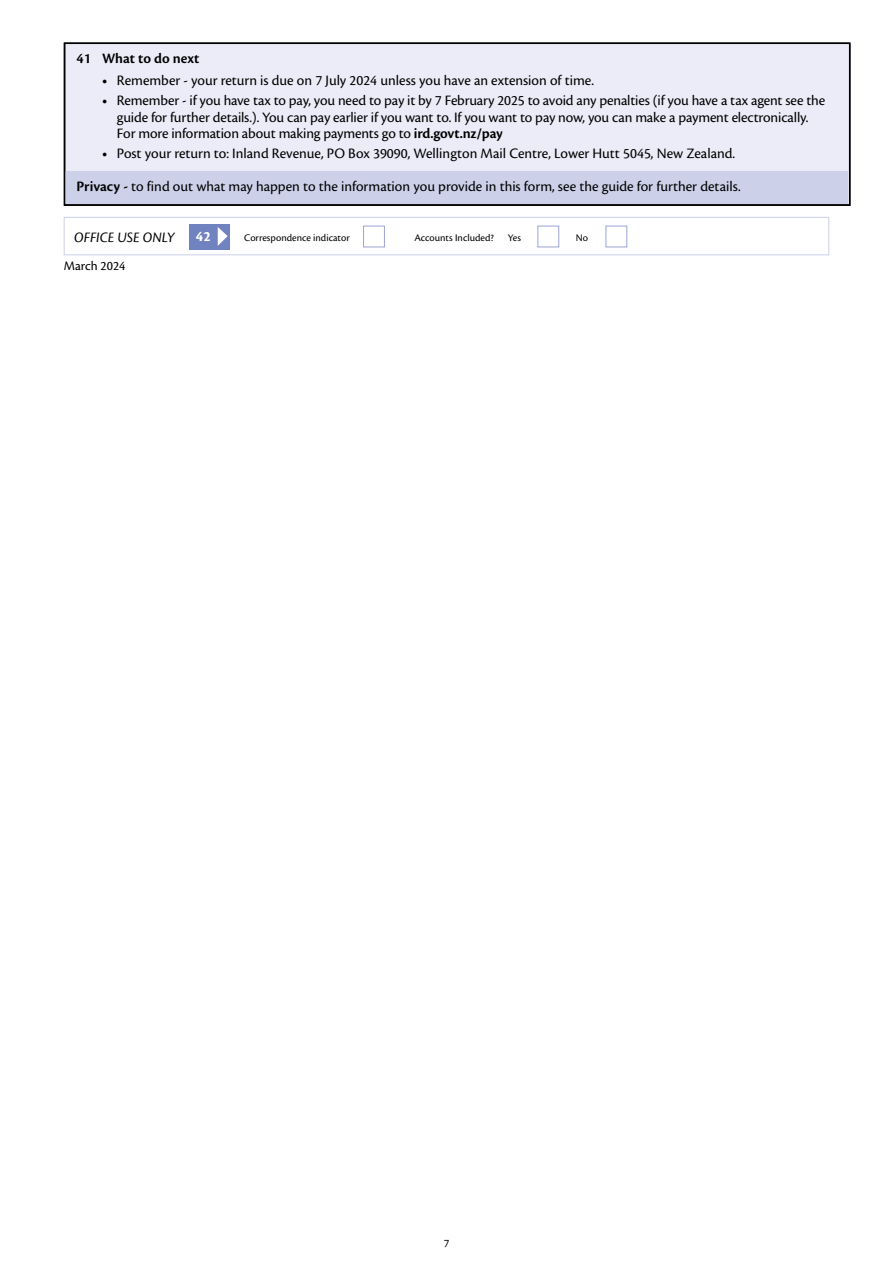
<style>
.page{position:relative;width:893px;height:1263px;background:#fff}
.page>*{position:absolute;margin:0;border:0;box-sizing:border-box;transform-origin:0 0}
.t1{font:15px/16.5px "Cronos Pro";letter-spacing:-.005em;color:#000}
.t2{font:600 15px "Cronos Pro";color:#000}
.t3{font:italic 15px "Cronos Pro";color:#000}
.t4{font:700 15px "Cronos Pro";color:#fff}
.t5{font:13.5px "Cronos Pro";color:#000}
.t6{font:12px "Cronos Pro";color:#000}
.t7{font:10.5px "Cronos Pro";color:#000}
.s1{font-weight:600}
</style>
<div class="page">
<div style="left:65px;top:43px;width:785px;height:162px;background:#ebecf7"></div>
<div style="left:64px;top:171px;width:783px;height:33px;background:#ccd0e9"></div>
<div style="left:64px;top:217px;width:765px;height:38px;border:1px solid #ccd0e9"></div>
<div style="left:189px;top:224px;width:40px;height:25px;background:#7082c0"></div>
<svg style="left:218px;top:227px;width:10px;height:19px"></svg>
<div style="left:363px;top:226px;width:22px;height:21px;background:#fff;border:1px solid #9ba5d3"></div>
<div style="left:538px;top:226px;width:21px;height:21px;background:#fff;border:1px solid #9ba5d3"></div>
<div style="left:606px;top:226px;width:21px;height:21px;background:#fff;border:1px solid #9ba5d3"></div>
<div style="left:64px;top:43px;width:786px;height:163px;border:2px solid #000"></div>
<p class="t2" style="left:77px;top:49px;width:124px">41 What to do next</p>
<p class="t1" style="left:102px;top:72px;width:493px"><span class="s1">•</span> Remember - your return is due on 7 July 2024 unless you have an extension of time.</p>
<p class="t1" style="left:117px;top:92px;width:710px;text-indent:-15px"><span class="s1">•</span> Remember - if you have tax to pay, you need to pay it by 7 February 2025 to avoid any penalties (if you have a tax agent see the guide for further details.). You can pay earlier if you want to. If you want to pay now, you can make a payment electronically.<br>For more information about making payments go to <span class="s1">ird.govt.nz/pay</span></p>
<p class="t1" style="left:77px;top:137px;width:666px;line-height:33px;text-indent:26px"><span class="s1">•</span> Post your return to: Inland Revenue, PO Box 39090, Wellington Mail Centre, Lower Hutt 5045, New Zealand.<br><span class="s1">Privacy -</span> to find out what may happen to the information you provide in this form, see the guide for further details.</p>
<p class="t3" style="left:74px;top:229px;width:102px">OFFICE USE ONLY</p>
<p class="t4" style="left:196px;top:227px;width:16px">42</p>
<p class="t7" style="left:244px;top:231px;width:107px">Correspondence indicator</p>
<p class="t7" style="left:414px;top:231px;width:81px">Accounts Included?</p>
<p class="t7" style="left:508px;top:231px;width:15px">Yes</p>
<p class="t7" style="left:576px;top:231px;width:14px">No</p>
<p class="t5" style="left:64px;top:258px;width:63px">March 2024</p>
<p class="t6" style="left:444px;top:1236px;width:7px">7</p>
</div>
